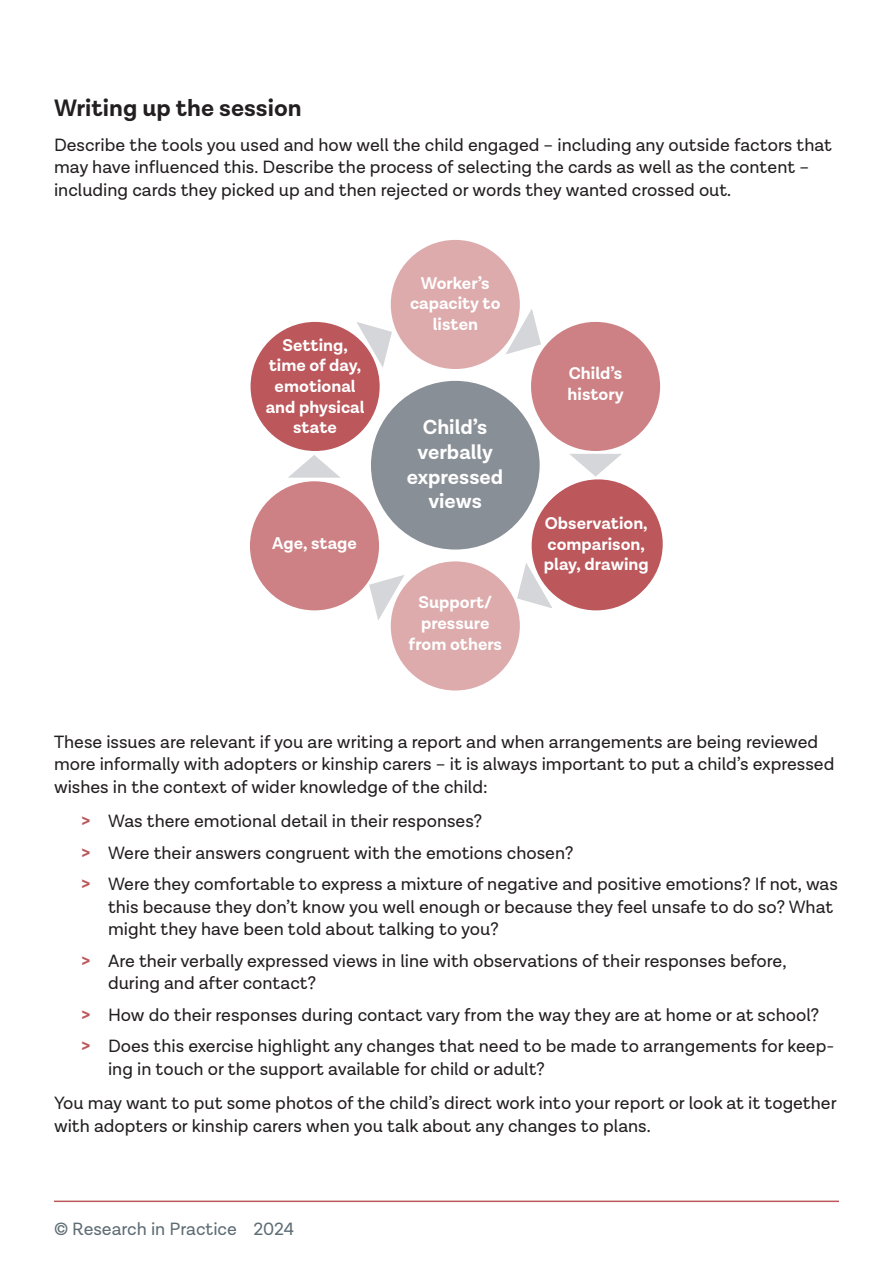
<style>
.page{position:relative;width:893px;height:1263px;background:#fff}
.page>*{position:absolute;margin:0;border:0;box-sizing:border-box;transform-origin:0 0}
.t1{font:700 24px "Lota Grotesque Alt 1";color:#231f20}
.t2{font:700 20.7px/24.8px "Lota Grotesque Alt 1";color:#fff;text-align:center}
.List_Paragraph{font:18px/22.5px "Lota Grotesque Alt 1";color:#231f20}
.t3{font:18px "Lota Grotesque Alt 1";color:#5e6d75}
.t4{font:700 17.25px/20.7px "Lota Grotesque Alt 1";color:#fff;text-align:center}
.s1{font-weight:700;color:#bc575b}
</style>
<div class="page">
<hr style="left:54px;top:1200px;width:785px;height:2px;background:#bc575b">
<div style="left:371px;top:381px;width:169px;height:168px;background:#898f96;border-radius:50%"></div>
<div style="left:391px;top:240px;width:129px;height:129px;background:#deabad;border-radius:50%"></div>
<div style="left:531px;top:322px;width:129px;height:129px;background:#cd8184;border-radius:50%"></div>
<div style="left:534px;top:479px;width:129px;height:129px;background:#bc575b;border-radius:50%"></div>
<div style="left:250px;top:481px;width:129px;height:129px;background:#cd8184;border-radius:50%"></div>
<div style="left:251px;top:322px;width:129px;height:129px;background:#bc575b;border-radius:50%"></div>
<div style="left:391px;top:561px;width:129px;height:129px;background:#deabad;border-radius:50%"></div>
<svg style="left:505px;top:309px;width:36px;height:45px"></svg>
<svg style="left:369px;top:575px;width:36px;height:45px"></svg>
<svg style="left:356px;top:322px;width:36px;height:46px"></svg>
<svg style="left:517px;top:563px;width:36px;height:45px"></svg>
<svg style="left:570px;top:454px;width:52px;height:23px"></svg>
<svg style="left:288px;top:455px;width:52px;height:23px"></svg>
<p class="t1" style="left:54px;top:94px;width:249px">Writing up the session</p>
<p class="List_Paragraph" style="left:54px;top:134px;width:779px">Describe the tools you used and how well the child engaged – including any outside factors that may have influenced this. Describe the process of selecting the cards as well as the content – including cards they picked up and then rejected or words they wanted crossed out.</p>
<p class="t4" style="left:266px;top:335px;width:100px">Setting, time of day, emotional and physical state</p>
<p class="t4" style="left:272px;top:533px;width:86px">Age, stage</p>
<p class="t4" style="left:410px;top:273px;width:92px">Worker’s capacity to listen</p>
<p class="t2" style="left:407px;top:415px;width:98px">Child’s verbally expressed views</p>
<p class="t4" style="left:409px;top:593px;width:95px">Support/ pressure from others</p>
<p class="t4" style="left:568px;top:364px;width:58px;text-align:left">Child’s history</p>
<p class="t4" style="left:544px;top:513px;width:106px;text-align:left">Observation, comparison, play, drawing</p>
<p class="List_Paragraph" style="left:54px;top:731px;width:782px">These issues are relevant if you are writing a report and when arrangements are being reviewed more informally with adopters or kinship carers – it is always important to put a child’s expressed wishes in the context of wider knowledge of the child:</p>
<p class="List_Paragraph" style="left:81px;top:811px;width:403px"><span class="s1">&gt;</span> Was there emotional detail in their responses?</p>
<p class="List_Paragraph" style="left:81px;top:842px;width:494px"><span class="s1">&gt;</span> Were their answers congruent with the emotions chosen?</p>
<p class="List_Paragraph" style="left:108px;top:874px;width:731px;text-indent:-27px"><span class="s1">&gt;</span> Were they comfortable to express a mixture of negative and positive emotions? If not, was this because they don’t know you well enough or because they feel unsafe to do so? What might they have been told about talking to you?</p>
<p class="List_Paragraph" style="left:108px;top:950px;width:680px;text-indent:-27px"><span class="s1">&gt;</span> Are their verbally expressed views in line with observations of their responses before, during and after contact?</p>
<p class="List_Paragraph" style="left:81px;top:1004px;width:740px"><span class="s1">&gt;</span> How do their responses during contact vary from the way they are at home or at school?</p>
<p class="List_Paragraph" style="left:108px;top:1036px;width:728px;text-indent:-27px"><span class="s1">&gt;</span> Does this exercise highlight any changes that need to be made to arrangements for keep&shy;ing in touch or the support available for child or adult?</p>
<p class="List_Paragraph" style="left:54px;top:1093px;width:784px">You may want to put some photos of the child’s direct work into your report or look at it together with adopters or kinship carers when you talk about any changes to plans.</p>
<p class="t3" style="left:54px;top:1219px;width:242px">© Research in Practice 2024</p>
</div>
